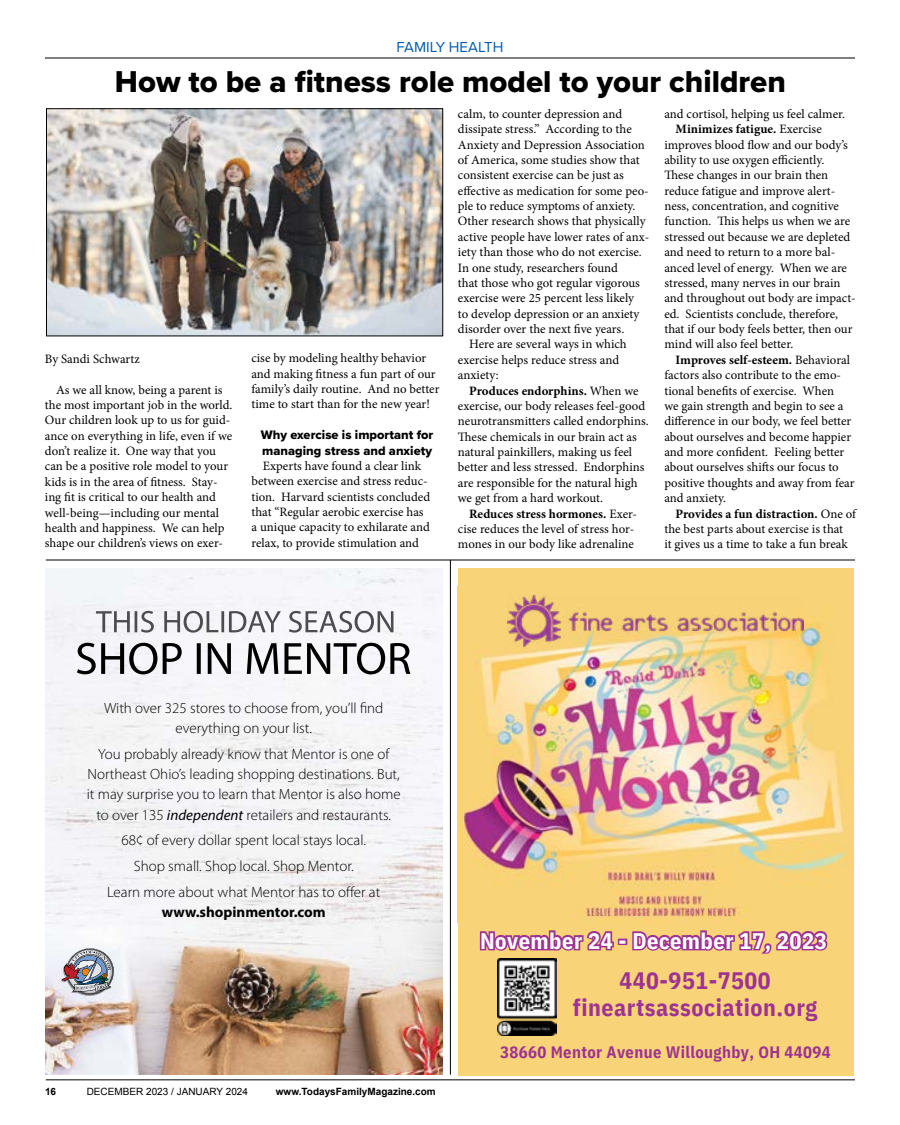
<style>
.page{position:relative;width:900px;height:1125px;background:#fff}
.page>*{position:absolute;margin:0;border:0;box-sizing:border-box;transform-origin:0 0}
.t1{font:31.25px "Proxima Nova Extrabld";color:#000}
.t2{font:700 23.75px/27.2px "IBM Plex Sans Cond";letter-spacing:.02em;color:#9d3393;text-align:center}
.t3{font:700 22.5px "IBM Plex Sans Cond";letter-spacing:.02em;color:#fff}
.t4{font:700 16.62px "IBM Plex Sans Cond";letter-spacing:.02em;color:#9d3393}
.t5{font:15px "Proxima Nova";color:#005baa}
.t6{font:300 14.88px/20.2px "Myriad Pro";color:#000;text-align:center}
.t7{font:700 14.88px "Myriad Pro";color:#000}
.t8{font:12.75px/15.4px "Minion Pro";color:#000}
.t9{font:700 12.75px "Minion Pro";color:#000}
.t10{font:12.75px/15.4px "Proxima Nova Extrabld";color:#000}
.t11{font:700 10px "Arial";color:#000}
.t12{font:10px "Arial";color:#000}
.s1{font-weight:400}
.s2{font-weight:400;font-style:italic}
</style>
<div class="page">
<hr style="left:46px;top:1080px;width:809px;height:1px;background:#000">
<hr style="left:46px;top:560px;width:809px;height:1px;background:#000">
<hr style="left:45px;top:58px;width:810px;height:1px;background:#000">
<img style="left:48px;top:111px;width:393px;height:223px">
<div style="left:46px;top:109px;width:397px;height:227px;border:1px solid #000"></div>
<img style="left:45px;top:568px;width:398px;height:507px">
<svg style="left:56px;top:944px;width:62px;height:55px"></svg>
<svg style="left:96px;top:611px;width:297px;height:22px"></svg>
<svg style="left:77px;top:643px;width:334px;height:31px"></svg>
<div style="left:458px;top:568px;width:396px;height:507px;background:#f9d378"></div>
<img style="left:497px;top:959px;width:60px;height:77px">
<img style="left:458px;top:624px;width:391px;height:299px">
<img style="left:507px;top:595px;width:297px;height:52px">
<svg style="left:479px;top:930px;width:349px;height:24px"></svg>
<hr style="left:450px;top:560px;width:1px;height:515px;background:#000">
<p class="t5" style="left:397px;top:36px;width:108px">FAMILY HEALTH</p>
<h1 class="t1" style="left:115px;top:58px;width:673px">How to be a fitness role model to your children</h1>
<p class="t8" style="left:45px;top:351px;width:96px">By Sandi Schwartz</p>
<p class="t8" style="left:45px;top:382px;width:189px;text-indent:11px">As we all know, being a parent is the most important job in the world.<br>Our children look up to us for guid&shy;ance on everything in life, even if we don’t realize it. One way that you can be a positive role model to your kids is in the area of fitness. Stay&shy;ing fit is critical to our health and well-being—including our mental health and happiness. We can help shape our children’s views on exer-</p>
<p class="t8" style="left:251px;top:351px;width:190px">cise by modeling healthy behavior and making fitness a fun part of our family’s daily routine. And no better time to start than for the new year!</p>
<p class="t10" style="left:261px;top:427px;width:174px">Why exercise is important for managing stress and anxiety</p>
<p class="t8" style="left:251px;top:458px;width:180px;text-indent:11px">Experts have found a clear link between exercise and stress reduc&shy;tion. Harvard scientists concluded that “Regular aerobic exercise has a unique capacity to exhilarate and relax, to provide stimulation and</p>
<p class="t8" style="left:458px;top:106px;width:166px">calm, to counter depression and</p>
<p class="t8" style="left:458px;top:122px;width:175px">dissipate stress.” According to the</p>
<p class="t8" style="left:458px;top:137px;width:188px">Anxiety and Depression Association</p>
<p class="t8" style="left:458px;top:152px;width:183px">of America, some studies show that</p>
<p class="t8" style="left:458px;top:168px;width:168px">consistent exercise can be just as</p>
<p class="t8" style="left:458px;top:183px;width:192px">effective as medication for some peo-</p>
<p class="t8" style="left:458px;top:198px;width:179px">ple to reduce symptoms of anxiety.</p>
<p class="t8" style="left:458px;top:214px;width:189px">Other research shows that physically</p>
<p class="t8" style="left:458px;top:229px;width:193px">active people have lower rates of anx-</p>
<p class="t8" style="left:458px;top:245px;width:186px">iety than those who do not exercise.</p>
<p class="t8" style="left:458px;top:260px;width:162px">In one study, researchers found</p>
<p class="t8" style="left:458px;top:275px;width:183px">that those who got regular vigorous</p>
<p class="t8" style="left:458px;top:291px;width:178px">exercise were 25 percent less likely</p>
<p class="t8" style="left:458px;top:306px;width:183px">to develop depression or an anxiety</p>
<p class="t8" style="left:458px;top:321px;width:168px">disorder over the next five years.</p>
<p class="t8" style="left:469px;top:337px;width:159px">Here are several ways in which</p>
<p class="t8" style="left:458px;top:352px;width:163px">exercise helps reduce stress and</p>
<p class="t8" style="left:458px;top:368px;width:42px">anxiety:</p>
<p class="t9" style="left:469px;top:382px;width:171px">Produces endorphins. <span class="s1">When we</span></p>
<p class="t8" style="left:458px;top:398px;width:189px">exercise, our body releases feel-good</p>
<p class="t8" style="left:458px;top:414px;width:192px">neurotransmitters called endorphins.</p>
<p class="t8" style="left:458px;top:429px;width:181px">These chemicals in our brain act as</p>
<p class="t8" style="left:458px;top:444px;width:176px">natural painkillers, making us feel</p>
<p class="t8" style="left:458px;top:460px;width:188px">better and less stressed. Endorphins</p>
<p class="t8" style="left:458px;top:475px;width:181px">are responsible for the natural high</p>
<p class="t8" style="left:458px;top:491px;width:147px">we get from a hard workout.</p>
<p class="t9" style="left:469px;top:505px;width:170px">Reduces stress hormones. <span class="s1">Exer-</span></p>
<p class="t8" style="left:458px;top:521px;width:178px">cise reduces the level of stress hor-</p>
<p class="t8" style="left:458px;top:537px;width:178px">mones in our body like adrenaline</p>
<p class="t8" style="left:664px;top:106px;width:182px">and cortisol, helping us feel calmer.</p>
<p class="t9" style="left:676px;top:120px;width:148px">Minimizes fatigue. <span class="s1">Exercise</span></p>
<p class="t8" style="left:664px;top:137px;width:185px">improves blood flow and our body’s</p>
<p class="t8" style="left:664px;top:152px;width:161px">ability to use oxygen efficiently.</p>
<p class="t8" style="left:664px;top:168px;width:165px">These changes in our brain then</p>
<p class="t8" style="left:664px;top:183px;width:173px">reduce fatigue and improve alert-</p>
<p class="t8" style="left:664px;top:198px;width:176px">ness, concentration, and cognitive</p>
<p class="t8" style="left:664px;top:214px;width:187px">function. This helps us when we are</p>
<p class="t8" style="left:664px;top:229px;width:188px">stressed out because we are depleted</p>
<p class="t8" style="left:664px;top:245px;width:172px">and need to return to a more bal-</p>
<p class="t8" style="left:664px;top:260px;width:184px">anced level of energy. When we are</p>
<p class="t8" style="left:664px;top:275px;width:178px">stressed, many nerves in our brain</p>
<p class="t8" style="left:664px;top:291px;width:193px">and throughout out body are impact-</p>
<p class="t8" style="left:664px;top:306px;width:175px">ed. Scientists conclude, therefore,</p>
<p class="t8" style="left:664px;top:321px;width:190px">that if our body feels better, then our</p>
<p class="t8" style="left:664px;top:337px;width:130px">mind will also feel better.</p>
<p class="t9" style="left:676px;top:351px;width:176px">Improves self-esteem. <span class="s1">Behavioral</span></p>
<p class="t8" style="left:664px;top:368px;width:178px">factors also contribute to the emo-</p>
<p class="t8" style="left:664px;top:383px;width:171px">tional benefits of exercise. When</p>
<p class="t8" style="left:664px;top:398px;width:181px">we gain strength and begin to see a</p>
<p class="t8" style="left:664px;top:414px;width:188px">difference in our body, we feel better</p>
<p class="t8" style="left:664px;top:429px;width:188px">about ourselves and become happier</p>
<p class="t8" style="left:664px;top:444px;width:181px">and more confident. Feeling better</p>
<p class="t8" style="left:664px;top:460px;width:176px">about ourselves shifts our focus to</p>
<p class="t8" style="left:664px;top:475px;width:192px">positive thoughts and away from fear</p>
<p class="t8" style="left:664px;top:491px;width:63px">and anxiety.</p>
<p class="t9" style="left:676px;top:505px;width:182px">Provides a fun distraction. <span class="s1">One of</span></p>
<p class="t8" style="left:664px;top:521px;width:180px">the best parts about exercise is that</p>
<p class="t8" style="left:664px;top:537px;width:185px">it gives us a time to take a fun break</p>
<p class="t6" style="left:104px;top:698px;width:281px">With over 325 stores to choose from, you’ll find everything on your list.</p>
<p class="t6" style="left:87px;top:744px;width:315px">You probably already know that Mentor is one of Northeast Ohio’s leading shopping destinations. But, it may surprise you to learn that Mentor is also home to over 135 <span class="s2">independent</span> retailers and restaurants.</p>
<p class="t6" style="left:107px;top:828px;width:275px;line-height:25.8px">68¢ of every dollar spent local stays local.<br>Shop small. Shop local. Shop Mentor.<br>Learn more about what Mentor has to offer at</p>
<p class="t7" style="left:162px;top:902px;width:166px">www.shopinmentor.com</p>
<p class="t11" style="left:45px;top:1085px;width:13px">16</p>
<p class="t12" style="left:87px;top:1085px;width:163px">DECEMBER 2023 / JANUARY 2024</p>
<p class="t11" style="left:276px;top:1085px;width:162px">www.TodaysFamilyMagazine.com</p>
<h3 class="t3" style="left:480px;top:923px;width:348px">November 24 - December 17, 2023</h3>
<h2 class="t2" style="left:573px;top:965px;width:246px">440-951-7500 fineartsassociation.org</h2>
<h3 class="t4" style="left:500px;top:1039px;width:332px">38660 Mentor Avenue Willoughby, OH 44094</h3>
</div>
